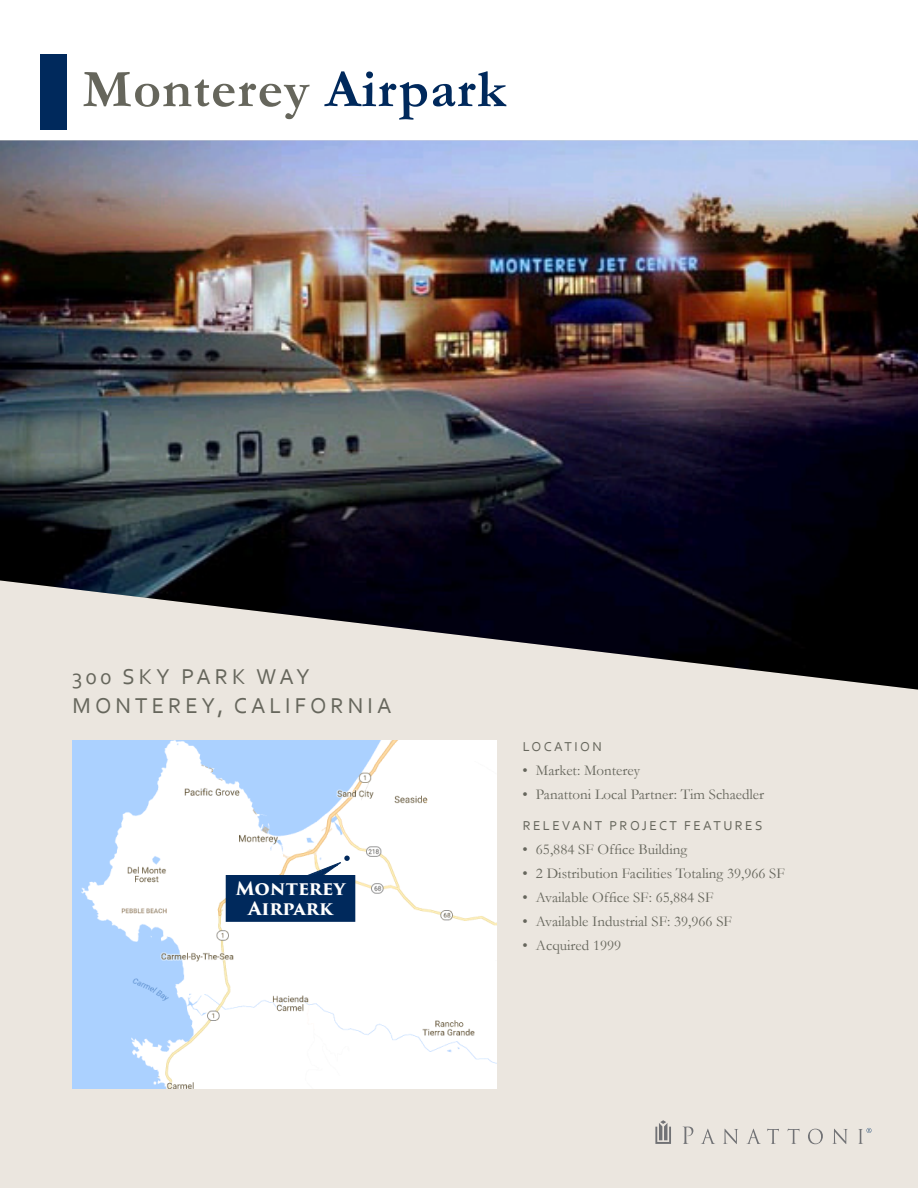
<style>
.page{position:relative;width:918px;height:1188px;background:#fff}
.page>*{position:absolute;margin:0;border:0;box-sizing:border-box;transform-origin:0 0}
.t1{font:700 54px "Garamond";letter-spacing:.02em;color:#66665c}
.t2{font:22.5px/28.5px "Corbel";letter-spacing:.18em;color:#66665c}
.t3{font:700 18px/19.5px "Trajan Pro 3";letter-spacing:-.005em;color:#fff;text-align:center}
.t4{font:15px "Garamond";color:#66665c}
.t5{font:13.5px "Corbel";letter-spacing:.18em;color:#66665c}
.s1{color:#00295c}
</style>
<div class="page">
<div style="left:0;top:148px;width:918px;height:1040px;background:#ebe6df"></div>
<div style="left:40px;top:54px;width:28px;height:76px;background:#00295c"></div>
<img style="left:72px;top:741px;width:425px;height:348px">
<svg style="left:306px;top:856px;width:44px;height:19px"></svg>
<div style="left:226px;top:876px;width:129px;height:45px;background:#00295c"></div>
<div style="left:226px;top:875px;width:129px;height:47px;border:2px solid #00295c"></div>
<img style="left:0;top:140px;width:918px;height:550px">
<svg style="left:683px;top:1127px;width:10px;height:17px"></svg>
<svg style="left:701px;top:1129px;width:14px;height:15px"></svg>
<svg style="left:723px;top:1129px;width:15px;height:15px"></svg>
<svg style="left:746px;top:1129px;width:15px;height:15px"></svg>
<svg style="left:767px;top:1129px;width:12px;height:15px"></svg>
<svg style="left:787px;top:1129px;width:12px;height:15px"></svg>
<svg style="left:808px;top:1129px;width:15px;height:15px"></svg>
<svg style="left:832px;top:1129px;width:16px;height:15px"></svg>
<svg style="left:655px;top:1120px;width:16px;height:24px"></svg>
<svg style="left:858px;top:1128px;width:13px;height:16px"></svg>
<p class="t1" style="left:83px;top:53px;width:425px">Monterey <span class="s1">Airpark</span></p>
<p class="t2" style="left:72px;top:662px;width:321px">300 SKY PARK WAY<br>MONTEREY, CALIFORNIA</p>
<p class="t3" style="left:236px;top:880px;width:111px">Monterey<br>Airpark</p>
<p class="t5" style="left:523px;top:738px;width:81px">LOCATION</p>
<p class="t4" style="left:522px;top:760px;width:119px">• Market: Monterey</p>
<p class="t4" style="left:522px;top:784px;width:243px">• Panattoni Local Partner: Tim Schaedler</p>
<p class="t5" style="left:523px;top:818px;width:241px">RELEVANT PROJECT FEATURES</p>
<p class="t4" style="left:522px;top:840px;width:166px">• 65,884 SF Office Building</p>
<p class="t4" style="left:522px;top:864px;width:264px">• 2 Distribution Facilities Totaling 39,966 SF</p>
<p class="t4" style="left:522px;top:888px;width:193px">• Available Office SF: 65,884 SF</p>
<p class="t4" style="left:522px;top:912px;width:211px">• Available Industrial SF: 39,966 SF</p>
<p class="t4" style="left:522px;top:936px;width:100px">• Acquired 1999</p>
</div>
